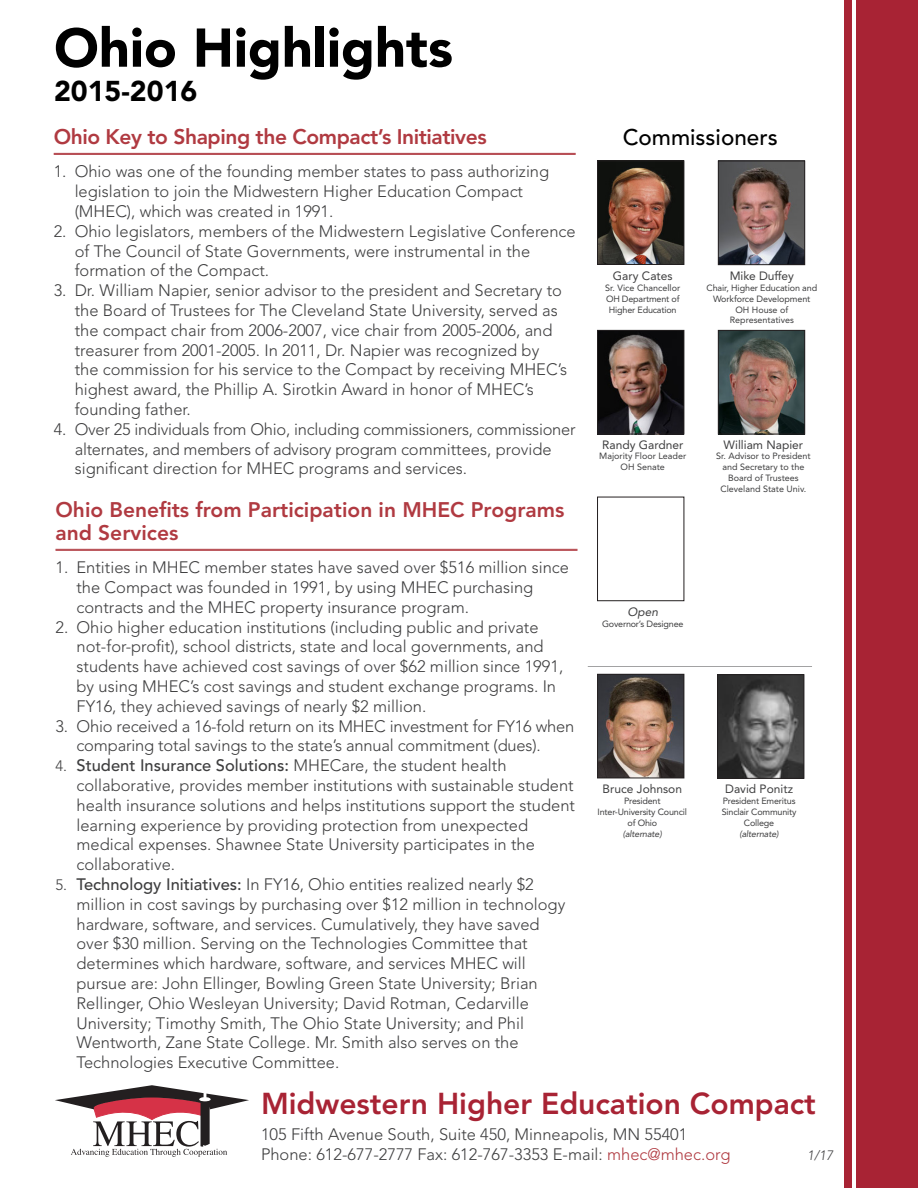
<style>
.page{position:relative;width:918px;height:1188px;background:#fff}
.page>*{position:absolute;margin:0;border:0;box-sizing:border-box;transform-origin:0 0}
.Cover_heading{font:900 54px "Avenir";color:#000}
.t1{font:800 30px "Avenir";color:#a82334}
.Cover_heading-2{font:900 28.5px "Avenir";color:#000}
.Cover_heading-3{font:500 22.5px "Avenir";color:#000}
.Heading_1{font:800 21px/22.5px "Avenir";color:#b03a41}
.Heading_1-2{font:800 21px "Avenir";letter-spacing:-.02em;color:#b03a41}
.Body_Text{font:300 16.5px/19.8px "Avenir";color:#3e3e3f}
.Numbered_List{font:italic 300 13.5px "Avenir LT Std";color:#3e3e3f}
.Interior_Heading{font:12px "Avenir LT Std";color:#3e3e3f}
.Interior_Heading-2{font:italic 12px "Avenir LT Std";color:#3e3e3f}
.Interior_Heading-3{font:9px/10.8px "Avenir LT Std";letter-spacing:-.01em;color:#3e3e3f;text-align:center}
.Interior_Heading-4{font:italic 9px "Avenir LT Std";letter-spacing:-.02em;color:#3e3e3f}
.s1{font-size:15px}
.s2{font-weight:500}
.s3{color:#b03a41}
</style>
<div class="page">
<div style="left:857px;top:0;width:61px;height:1188px;background:#a82334"></div>
<div style="left:845px;top:0;width:7px;height:1188px;background:#a82334"></div>
<hr style="left:54px;top:153px;width:522px;height:1px;background:#b03a41">
<hr style="left:54px;top:154px;width:522px;height:1px;background:#b03a41">
<hr style="left:56px;top:549px;width:522px;height:1px;background:#b03a41">
<hr style="left:56px;top:550px;width:522px;height:1px;background:#b03a41">
<svg style="left:55px;top:1085px;width:194px;height:72px"></svg>
<hr style="left:588px;top:666px;width:224px;height:1px;background:#3e3e3f">
<img style="left:720px;top:163px;width:83px;height:100px">
<div style="left:718px;top:161px;width:87px;height:104px;border:1px solid #231f20"></div>
<img style="left:599px;top:163px;width:83px;height:100px">
<div style="left:597px;top:161px;width:87px;height:104px;border:1px solid #231f20"></div>
<img style="left:599px;top:332px;width:83px;height:100px">
<div style="left:597px;top:330px;width:87px;height:104px;border:1px solid #231f20"></div>
<img style="left:720px;top:332px;width:83px;height:100px">
<div style="left:718px;top:330px;width:87px;height:104px;border:1px solid #231f20"></div>
<div style="left:597px;top:497px;width:87px;height:104px;border:1px solid #231f20"></div>
<img style="left:599px;top:676px;width:83px;height:100px">
<div style="left:597px;top:674px;width:87px;height:104px;border:1px solid #231f20"></div>
<img style="left:719px;top:676px;width:83px;height:101px">
<div style="left:717px;top:674px;width:87px;height:105px;border:1px solid #231f20"></div>
<p class="Cover_heading" style="left:54px;top:15px;width:401px">Ohio Highlights</p>
<p class="Cover_heading-2" style="left:54px;top:74px;width:145px">2015-2016</p>
<p class="Heading_1-2" style="left:54px;top:124px;width:434px">Ohio Key to Shaping the Compact’s Initiatives</p>
<p class="Body_Text" style="left:75px;top:162px;width:476px;text-indent:-21px">1. Ohio was one of the founding member states to pass authorizing legislation to join the Midwestern Higher Education Compact (MHEC), which was created in 1991.</p>
<p class="Body_Text" style="left:75px;top:221px;width:503px;text-indent:-21px">2. Ohio legislators, members of the Midwestern Legislative Conference of The Council of State Governments, were instrumental in the formation of the Compact.</p>
<p class="Body_Text" style="left:75px;top:281px;width:494px;text-indent:-21px">3. Dr. William Napier, senior advisor to the president and Secretary to the Board of Trustees for The Cleveland State University, served as the compact chair from 2006-2007, vice chair from 2005-2006, and treasurer from 2001-2005. In 2011, Dr. Napier was recognized by the commission for his service to the Compact by receiving MHEC’s highest award, the Phillip A. Sirotkin Award in honor of MHEC’s founding father.</p>
<p class="Body_Text" style="left:75px;top:419px;width:502px;text-indent:-21px">4. Over 25 individuals from Ohio, including commissioners, commissioner alternates, and members of advisory program committees, provide significant direction for MHEC programs and services.</p>
<p class="Heading_1" style="left:56px;top:499px;width:511px">Ohio Benefits from Participation in MHEC Programs and Services</p>
<p class="Body_Text" style="left:76px;top:558px;width:494px;text-indent:-21px">1. Entities in MHEC member states have saved over $516 million since the Compact was founded in 1991, by using MHEC purchasing contracts and the MHEC property insurance program.</p>
<p class="Body_Text" style="left:76px;top:617px;width:488px;text-indent:-21px">2. Ohio higher education institutions (including public and private not-for-profit), school districts, state and local governments, and students have achieved cost savings of over $62 million since 1991, by using MHEC’s cost savings and student exchange programs. In FY16, they achieved savings of nearly $2 million.</p>
<p class="Body_Text" style="left:76px;top:716px;width:499px;text-indent:-21px">3. Ohio received a 16-fold return on its MHEC investment for FY16 when comparing total savings to the state’s annual commitment (dues).</p>
<p class="Body_Text" style="left:76px;top:756px;width:500px;text-indent:-21px"><span class="s1">4.</span> <span class="s2">Student Insurance Solutions:</span> MHECare, the student health collaborative, provides member institutions with sustainable student health insurance solutions and helps institutions support the student learning experience by providing protection from unexpected medical expenses. Shawnee State University participates in the collaborative.</p>
<p class="Body_Text" style="left:76px;top:875px;width:490px;text-indent:-21px"><span class="s1">5.</span> <span class="s2">Technology Initiatives:</span> In FY16, Ohio entities realized nearly $2 million in cost savings by purchasing over $12 million in technology hardware, software, and services. Cumulatively, they have saved over $30 million. Serving on the Technologies Committee that determines which hardware, software, and services MHEC will pursue are: John Ellinger, Bowling Green State University; Brian Rellinger, Ohio Wesleyan University; David Rotman, Cedarville University; Timothy Smith, The Ohio State University; and Phil Wentworth, Zane State College. Mr. Smith also serves on the Technologies Executive Committee.</p>
<p class="t1" style="left:261px;top:1086px;width:556px">Midwestern Higher Education Compact</p>
<p class="Body_Text" style="left:261px;top:1125px;width:428px">105 Fifth Avenue South, Suite 450, Minneapolis, MN 55401</p>
<p class="Body_Text" style="left:261px;top:1144px;width:471px">Phone: 612-677-2777 Fax: 612-767-3353 E-mail: <span class="s3">mhec@mhec.org</span></p>
<p class="Numbered_List" style="left:807px;top:1147px;width:28px">1/17</p>
<p class="Cover_heading-3" style="left:623px;top:124px;width:157px">Commissioners</p>
<p class="Interior_Heading" style="left:730px;top:269px;width:65px">Mike Duffey</p>
<p class="Interior_Heading-3" style="left:706px;top:283px;width:112px">Chair, Higher Education and<br>Workforce Development</p>
<p class="Interior_Heading-3" style="left:730px;top:304px;width:66px">OH House of<br>Representatives</p>
<p class="Interior_Heading" style="left:613px;top:269px;width:61px">Gary Cates</p>
<p class="Interior_Heading-3" style="left:605px;top:283px;width:77px">Sr. Vice Chancellor</p>
<p class="Interior_Heading-3" style="left:606px;top:293px;width:75px">OH Department of<br>Higher Education</p>
<p class="Interior_Heading" style="left:602px;top:437px;width:83px">Randy Gardner</p>
<p class="Interior_Heading-3" style="left:599px;top:451px;width:89px">Majority Floor Leader</p>
<p class="Interior_Heading-3" style="left:621px;top:462px;width:46px">OH Senate</p>
<p class="Interior_Heading" style="left:724px;top:437px;width:81px">William Napier</p>
<p class="Interior_Heading-3" style="left:716px;top:451px;width:96px">Sr. Advisor to President and Secretary to the<br>Board of Trustees</p>
<p class="Interior_Heading-3" style="left:720px;top:483px;width:87px">Cleveland State Univ.</p>
<p class="Interior_Heading-2" style="left:627px;top:605px;width:32px">Open</p>
<p class="Interior_Heading-3" style="left:602px;top:619px;width:83px">Governor’s Designee</p>
<p class="Interior_Heading" style="left:603px;top:782px;width:81px">Bruce Johnson</p>
<p class="Interior_Heading-3" style="left:624px;top:796px;width:38px">President</p>
<p class="Interior_Heading-3" style="left:598px;top:807px;width:91px">Inter-University Council of Ohio</p>
<p class="Interior_Heading-4" style="left:623px;top:828px;width:41px">(alternate)</p>
<p class="Interior_Heading" style="left:725px;top:782px;width:69px">David Ponitz</p>
<p class="Interior_Heading-3" style="left:723px;top:796px;width:74px">President Emeritus</p>
<p class="Interior_Heading-3" style="left:722px;top:807px;width:76px">Sinclair Community<br>College</p>
<p class="Interior_Heading-4" style="left:739px;top:828px;width:41px">(alternate)</p>
</div>
